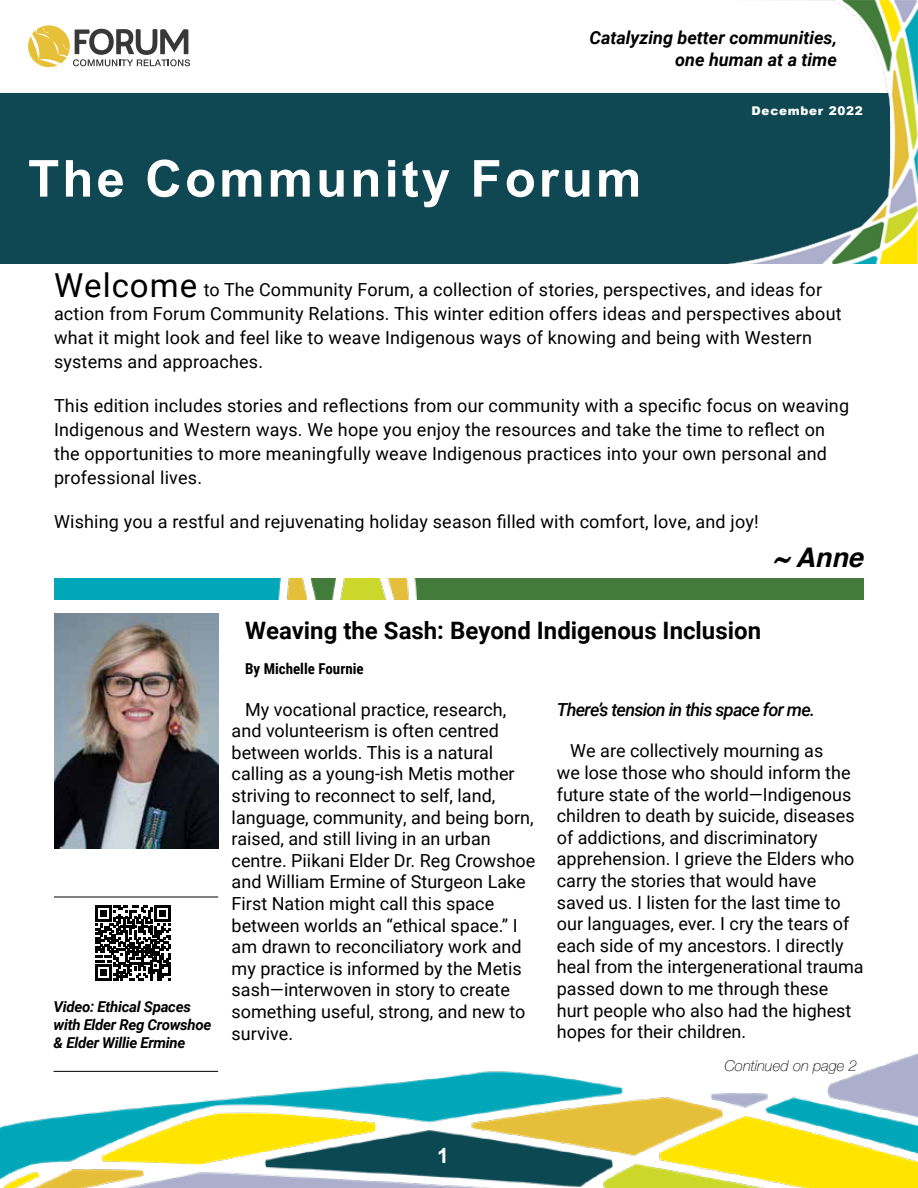
<style>
.page{position:relative;width:918px;height:1188px;background:#fff}
.page>*{position:absolute;margin:0;border:0;box-sizing:border-box;transform-origin:0 0}
.t1{font:700 51px "Arial";letter-spacing:.06em;color:#fff}
.t2{font:33px "Roboto";letter-spacing:.03em;color:#000}
.t3{font:italic 700 27px "Helvetica";color:#000}
.t4{font:700 24px "Roboto";color:#000}
.t5{font:700 21px "Arial";color:#fff}
.t6{font:18px/21.6px "Roboto";color:#000}
.t7{font:italic 700 18px/21.6px "Roboto";color:#000;text-align:right}
.t8{font:italic 500 18px "Roboto";letter-spacing:-.04em;color:#000}
.t9{font:italic 700 15px/18px "Roboto";letter-spacing:-.02em;color:#000}
.t10{font:700 15px "Roboto Condensed";color:#000}
.t11{font:italic 100 15px "Helvetica Neue";color:#000}
.t12{font:900 12px "Arial";letter-spacing:.06em;color:#fff}
</style>
<div class="page">
<div style="left:0;top:93px;width:890px;height:171px;background:#0f4852"></div>
<svg style="left:28px;top:25px;width:162px;height:42px"></svg>
<img style="left:728px;top:0;width:190px;height:264px">
<img style="left:54px;top:578px;width:810px;height:22px">
<img style="left:0;top:1054px;width:918px;height:134px">
<img style="left:54px;top:614px;width:164px;height:235px">
<svg style="left:96px;top:905px;width:75px;height:75px"></svg>
<hr style="left:54px;top:897px;width:164px;height:1px;background:#000">
<hr style="left:54px;top:1071px;width:164px;height:1px;background:#000">
<p class="t7" style="left:589px;top:26px;width:249px">Catalyzing better communities, one human at a time</p>
<h1 class="t1" style="left:28px;top:145px;width:615px">The Community Forum</h1>
<p class="t12" style="left:752px;top:102px;width:113px">December 2022</p>
<h2 class="t2" style="left:54px;top:263px;width:145px">Welcome</h2>
<p class="t6" style="left:54px;top:277px;width:789px;line-height:24px;text-indent:150px">to The Community Forum, a collection of stories, perspectives, and ideas for action from Forum Community Relations. This winter edition offers ideas and perspectives about what it might look and feel like to weave Indigenous ways of knowing and being with Western systems and approaches.</p>
<p class="t6" style="left:54px;top:393px;width:797px;line-height:24px">This edition includes stories and reflections from our community with a specific focus on weaving Indigenous and Western ways. We hope you enjoy the resources and take the time to reflect on the opportunities to more meaningfully weave Indigenous practices into your own personal and professional lives.</p>
<p class="t6" style="left:54px;top:510px;width:706px">Wishing you a restful and rejuvenating holiday season filled with comfort, love, and joy!</p>
<h3 class="t3" style="left:773px;top:541px;width:91px">~ Anne</h3>
<p class="t9" style="left:54px;top:997px;width:159px">Video: Ethical Spaces with Elder Reg Crowshoe &amp; Elder Willie Ermine</p>
<h3 class="t4" style="left:245px;top:613px;width:517px">Weaving the Sash: Beyond Indigenous Inclusion</h3>
<p class="t10" style="left:245px;top:658px;width:120px">By Michelle Fournie</p>
<p class="t6" style="left:232px;top:698px;width:305px;text-indent:14px">My vocational practice, research, and volunteerism is often centred between worlds. This is a natural calling as a young-ish Metis mother striving to reconnect to self, land, language, community, and being born, raised, and still living in an urban centre. Piikani Elder Dr. Reg Crowshoe and William Ermine of Sturgeon Lake First Nation might call this space between worlds an “ethical space.” I am drawn to reconciliatory work and my practice is informed by the Metis sash—interwoven in story to create something useful, strong, and new to survive.</p>
<p class="t8" style="left:557px;top:697px;width:260px">There’s tension in this space for me.</p>
<p class="t6" style="left:557px;top:740px;width:308px;text-indent:14px">We are collectively mourning as<br>we lose those who should inform the future state of the world—Indigenous children to death by suicide, diseases of addictions, and discriminatory apprehension. I grieve the Elders who carry the stories that would have saved us. I listen for the last time to our languages, ever. I cry the tears of each side of my ancestors. I directly heal from the intergenerational trauma passed down to me through these hurt people who also had the highest hopes for their children.</p>
<p class="t11" style="left:724px;top:1054px;width:134px">Continued on page 2</p>
<p class="t5" style="left:437px;top:1142px;width:13px">1</p>
</div>
